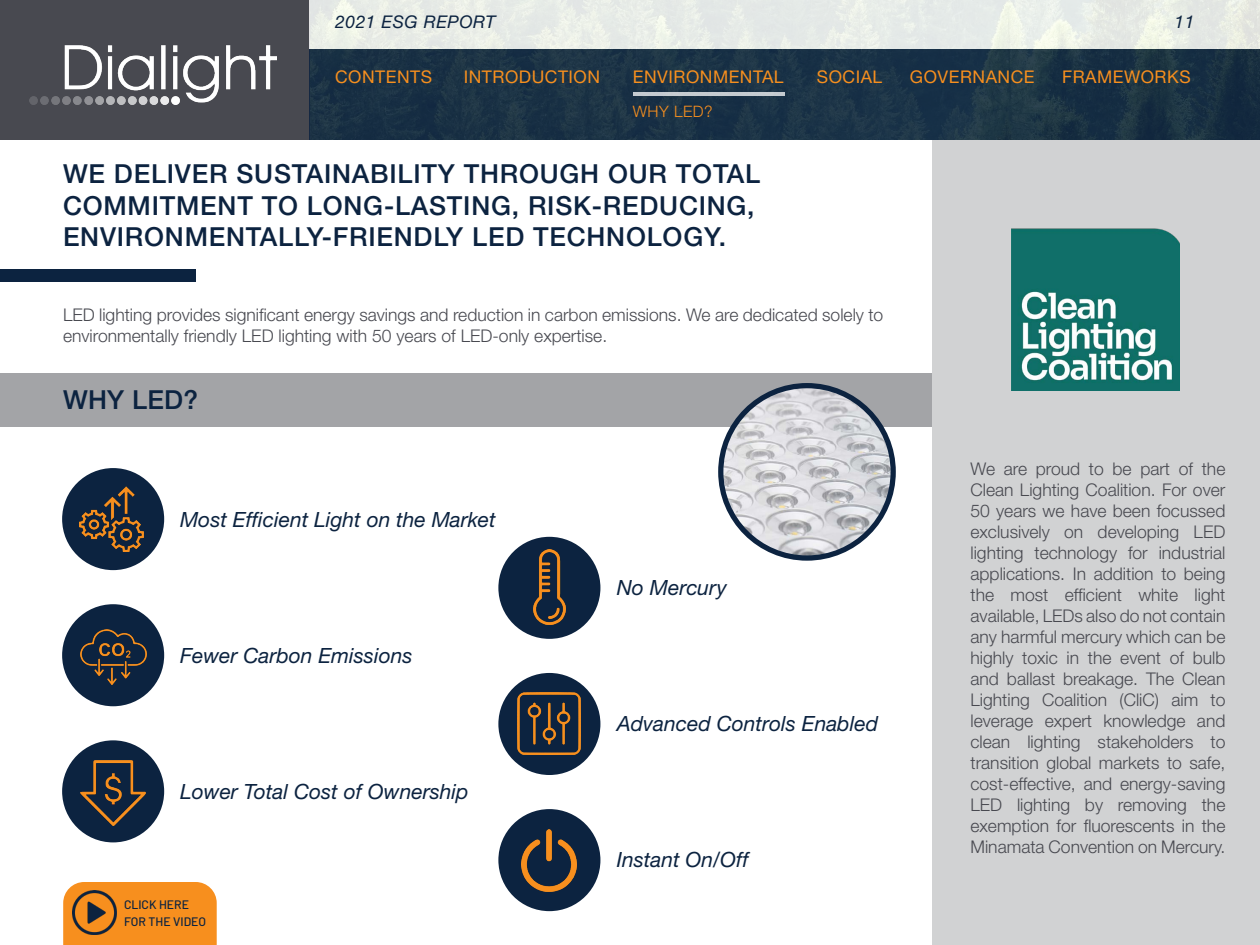
<style>
.page{position:relative;width:1260px;height:945px;background:#fff}
.page>*{position:absolute;margin:0;border:0;box-sizing:border-box;transform-origin:0 0}
.t1{font:500 26.25px/31.5px "Helvetica Neue LT Std";letter-spacing:.03em;color:#0c2340}
.t2{font:italic 21px "Helvetica Neue LT Std";color:#0c2340}
.t3{font:300 17.5px/21px "Helvetica Neue LT Std";color:#484950}
.t4{font:17.5px "Helvetica Neue LT Std";letter-spacing:.03em;color:#f78f1e}
.t5{font:italic 17.5px "Helvetica Neue LT Std";letter-spacing:.03em;color:#0c2340}
.t6{font:300 15.75px "Helvetica Neue LT Std";letter-spacing:.03em;color:#f78f1e}
.t7{font:500 12.25px "Barlow";color:#0c2340}
</style>
<div class="page">
<div style="left:62px;top:604px;width:102px;height:102px;background:#0c2340;border-radius:50%"></div>
<div style="left:0;top:373px;width:932px;height:54px;background:#a3a4a7"></div>
<div style="left:0;top:0;width:309px;height:140px;background:#484950"></div>
<img style="left:29px;top:45px;width:248px;height:59px">
<div style="left:309px;top:0;width:951px;height:49px;background:#e7ebe7"></div>
<div style="left:309px;top:49px;width:951px;height:91px;background:#1a3145"></div>
<hr style="left:633px;top:93px;width:151px;height:3px;background:#fff">
<div style="left:0;top:270px;width:195px;height:12px;background:#0c2340"></div>
<div style="left:932px;top:140px;width:328px;height:805px;background:#d1d2d3"></div>
<img style="left:1011px;top:229px;width:169px;height:162px">
<img style="left:721px;top:386px;width:172px;height:172px;border-radius:86px">
<div style="left:718px;top:383px;width:178px;height:178px;border:5px solid #0c2340;border-radius:50%"></div>
<img style="left:80px;top:629px;width:66px;height:56px">
<div style="left:62px;top:468px;width:102px;height:102px;background:#0c2340;border-radius:50%"></div>
<div style="left:498px;top:673px;width:102px;height:102px;background:#0c2340;border-radius:50%"></div>
<div style="left:498px;top:537px;width:102px;height:102px;background:#0c2340;border-radius:50%"></div>
<div style="left:498px;top:809px;width:102px;height:102px;background:#0c2340;border-radius:50%"></div>
<div style="left:62px;top:740px;width:102px;height:102px;background:#0c2340;border-radius:50%"></div>
<img style="left:534px;top:550px;width:31px;height:75px">
<img style="left:80px;top:486px;width:63px;height:66px">
<img style="left:518px;top:692px;width:62px;height:63px">
<img style="left:80px;top:761px;width:65px;height:64px">
<img style="left:522px;top:829px;width:55px;height:62px">
<div style="left:63px;top:882px;width:154px;height:63px;background:#f78f1e"></div>
<img style="left:72px;top:890px;width:44px;height:44px">
<p class="t5" style="left:335px;top:12px;width:162px">2021 ESG REPORT</p>
<p class="t5" style="left:1174px;top:12px;width:21px">11</p>
<p class="t4" style="left:335px;top:66px;width:99px">CONTENTS</p>
<p class="t4" style="left:464px;top:66px;width:138px">INTRODUCTION</p>
<p class="t4" style="left:633px;top:66px;width:152px">ENVIRONMENTAL</p>
<p class="t4" style="left:817px;top:66px;width:67px">SOCIAL</p>
<p class="t4" style="left:910px;top:66px;width:126px">GOVERNANCE</p>
<p class="t4" style="left:1062px;top:66px;width:130px">FRAMEWORKS</p>
<p class="t6" style="left:633px;top:102px;width:81px">WHY LED?</p>
<p class="t1" style="left:63px;top:158px;width:699px">WE DELIVER SUSTAINABILITY THROUGH OUR TOTAL<br>COMMITMENT TO LONG-LASTING, RISK-REDUCING,<br>ENVIRONMENTALLY-FRIENDLY LED TECHNOLOGY.</p>
<p class="t3" style="left:63px;top:304px;width:822px">LED lighting provides significant energy savings and reduction in carbon emissions. We are dedicated solely to environmentally friendly LED lighting with 50 years of LED-only expertise.</p>
<p class="t1" style="left:63px;top:384px;width:137px">WHY LED?</p>
<p class="t2" style="left:180px;top:507px;width:317px">Most Efficient Light on the Market</p>
<p class="t2" style="left:180px;top:643px;width:234px">Fewer Carbon Emissions</p>
<p class="t2" style="left:180px;top:779px;width:290px">Lower Total Cost of Ownership</p>
<p class="t7" style="left:124px;top:897px;width:67px">CLICK HERE</p>
<p class="t7" style="left:124px;top:914px;width:84px">FOR THE VIDEO</p>
<p class="t2" style="left:617px;top:575px;width:112px">No Mercury</p>
<p class="t2" style="left:617px;top:711px;width:263px">Advanced Controls Enabled</p>
<p class="t2" style="left:617px;top:847px;width:133px">Instant On/Off</p>
<p class="t3" style="left:970px;top:458px;width:256px;text-align:justify">We are proud to be part of the Clean Lighting Coalition. For over 50 years we have been focussed exclusively on developing LED lighting technology for industrial applications. In addition to being the most efficient white light available, LEDs also do not contain any harmful mercury which can be highly toxic in the event of bulb and ballast breakage. The Clean Lighting Coalition (CliC) aim to leverage expert knowledge and clean lighting stakeholders to transition global markets to safe, cost-effective, and energy-saving LED lighting by removing the exemption for fluorescents in the Minamata Convention on Mercury.</p>
</div>
